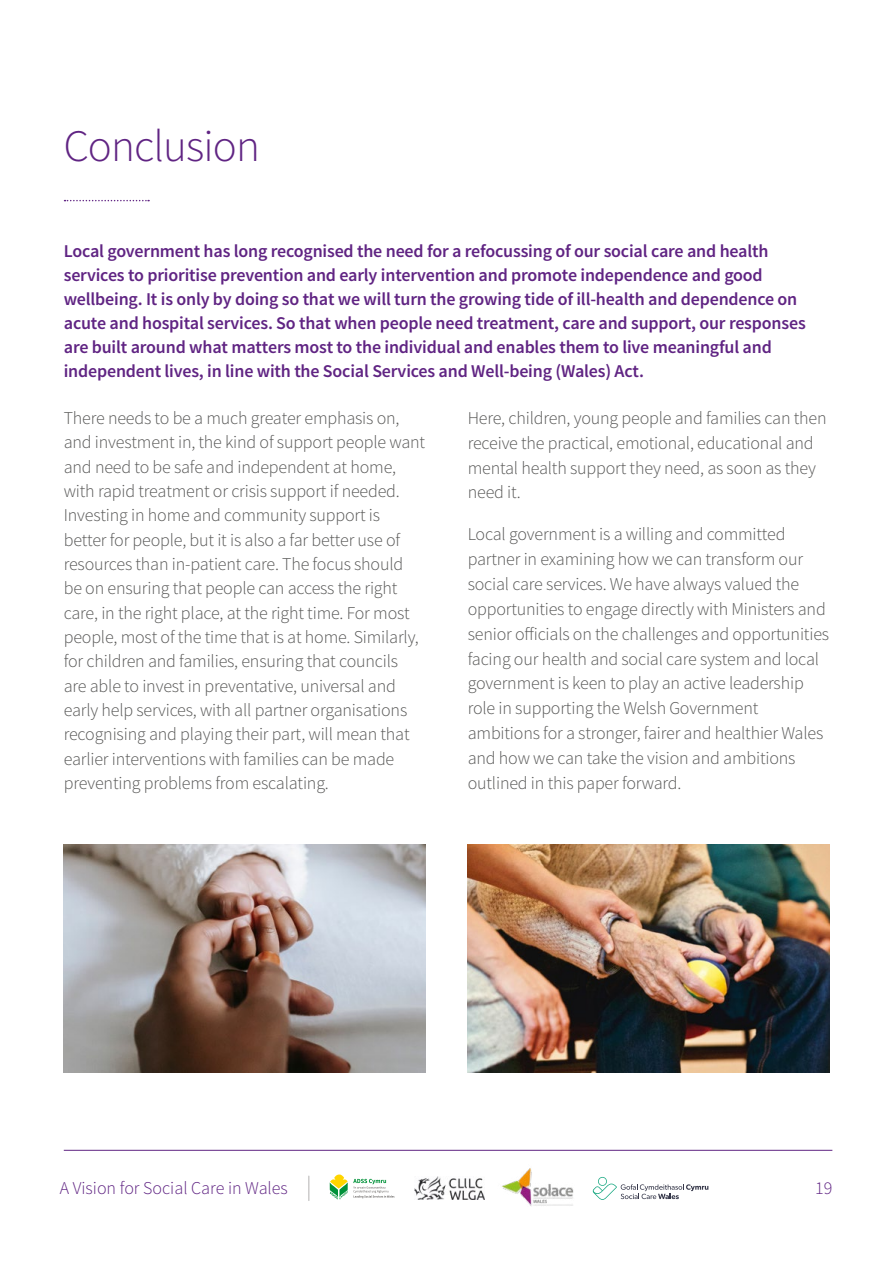
<style>
.page{position:relative;width:893px;height:1263px;background:#fff}
.page>*{position:absolute;margin:0;border:0;box-sizing:border-box;transform-origin:0 0}
.t1{font:300 45px "Source Sans Pro";letter-spacing:-.02em;color:#602483}
.t2{font:300 18px/24.3px "Source Sans Pro";letter-spacing:-.01em;color:#575756}
.t3{font:600 18px/24px "Source Sans Pro";letter-spacing:-.01em;color:#602483}
.t4{font:300 18px "Source Sans Pro";color:#602483}
</style>
<div class="page">
<svg style="left:308px;top:1176px;width:1px;height:24px"></svg>
<hr style="left:64px;top:1150px;width:768px;height:1px;background:#602483">
<svg style="left:330px;top:1174px;width:64px;height:25px"></svg>
<img style="left:415px;top:1177px;width:70px;height:23px">
<img style="left:502px;top:1168px;width:72px;height:38px">
<svg style="left:593px;top:1177px;width:115px;height:23px"></svg>
<svg style="left:65px;top:200px;width:84px;height:1px"></svg>
<img style="left:468px;top:844px;width:361px;height:228px">
<img style="left:64px;top:844px;width:361px;height:228px">
<p class="t1" style="left:64px;top:119px;width:198px">Conclusion</p>
<p class="t3" style="left:64px;top:239px;width:743px">Local government has long recognised the need for a refocussing of our social care and health services to prioritise prevention and early intervention and promote independence and good wellbeing. It is only by doing so that we will turn the growing tide of ill-health and dependence on acute and hospital services. So that when people need treatment, care and support, our responses are built around what matters most to the individual and enables them to live meaningful and independent lives, in line with the Social Services and Well-being (Wales) Act.</p>
<p class="t2" style="left:64px;top:406px;width:363px">There needs to be a much greater emphasis on, and investment in, the kind of support people want and need to be safe and independent at home, with rapid treatment or crisis support if needed.<br>Investing in home and community support is better for people, but it is also a far better use of resources than in-patient care. The focus should be on ensuring that people can access the right care, in the right place, at the right time. For most people, most of the time that is at home. Similarly, for children and families, ensuring that councils are able to invest in preventative, universal and early help services, with all partner organisations recognising and playing their part, will mean that earlier interventions with families can be made preventing problems from escalating.</p>
<p class="t2" style="left:468px;top:405px;width:360px;line-height:24.9px">Here, children, young people and families can then receive the practical, emotional, educational and mental health support they need, as soon as they need it.</p>
<p class="t2" style="left:468px;top:522px;width:363px;line-height:24.9px">Local government is a willing and committed partner in examining how we can transform our social care services. We have always valued the opportunities to engage directly with Ministers and senior officials on the challenges and opportunities facing our health and social care system and local government is keen to play an active leadership role in supporting the Welsh Government ambitions for a stronger, fairer and healthier Wales and how we can take the vision and ambitions outlined in this paper forward.</p>
<p class="t4" style="left:60px;top:1177px;width:230px">A Vision for Social Care in Wales</p>
<p class="t4" style="left:815px;top:1177px;width:19px">19</p>
</div>
